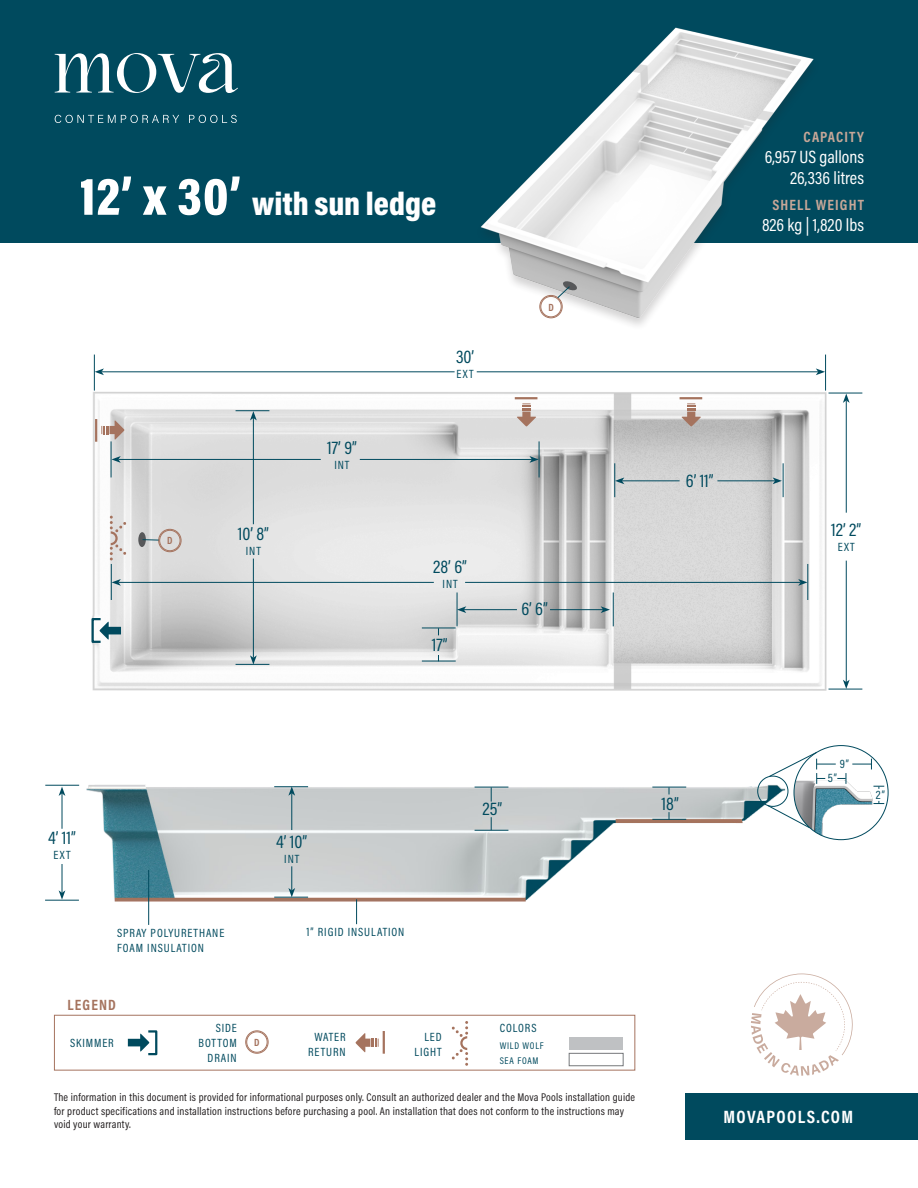
<style>
.page{position:relative;width:918px;height:1188px;background:#fff}
.page>*{position:absolute;margin:0;border:0;box-sizing:border-box;transform-origin:0 0}
.t1{font:900 33px "Acumin Pro Cond";color:#fff}
.t2{font:18px "Acumin Pro Cond";color:#004a5e}
.t3{font:18px "Acumin Pro Cond";color:#fff}
.t4{font:700 18px "Acumin Pro Cond";letter-spacing:.075em;color:#fff}
.t5{font:700 15px "Acumin Pro Cond";letter-spacing:.075em;color:#c7a798}
.t6{font:700 15px "Acumin Pro Cond";letter-spacing:.075em;color:#a5735e}
.t7{font:12px "Acumin Pro Cond";letter-spacing:.075em;color:#004a5e}
.t8{font:11.25px/13.5px "Acumin Pro Cond";letter-spacing:.02em;color:#231f20}
.t9{font:700 10.5px "Acumin Pro Cond";color:#a5735e}
.t10{font:9.75px "Acumin Pro Cond";letter-spacing:.075em;color:#004a5e}
.s1{font-size:54px}
</style>
<div class="page">
<div style="left:0;top:0;width:918px;height:243px;background:#004a5e"></div>
<svg style="left:55px;top:115px;width:124px;height:8px"></svg>
<svg style="left:189px;top:115px;width:48px;height:8px"></svg>
<svg style="left:55px;top:53px;width:183px;height:40px"></svg>
<div style="left:569px;top:1037px;width:54px;height:13px;background:#bfc1c3"></div>
<div style="left:569px;top:1053px;width:54px;height:13px;border:1px solid #76787b"></div>
<div style="left:54px;top:1015px;width:581px;height:55px;border:1px solid #a5735e"></div>
<div style="left:147px;top:1030px;width:10px;height:25px;border:2px solid #004a5e"></div>
<svg style="left:128px;top:1033px;width:21px;height:19px"></svg>
<hr style="left:383px;top:1031px;width:2px;height:23px;background:#a5735e">
<svg style="left:356px;top:1033px;width:23px;height:20px"></svg>
<div style="left:246px;top:1031px;width:22px;height:22px;border:1px solid #a5735e;border-radius:50%"></div>
<svg style="left:452px;top:1021px;width:16px;height:45px"></svg>
<div style="left:686px;top:1093px;width:232px;height:46px;background:#004a5e"></div>
<svg style="left:751px;top:974px;width:102px;height:102px"></svg>
<img style="left:421px;top:27px;width:406px;height:347px">
<div style="left:540px;top:295px;width:22px;height:23px;border:1px solid #a5735e;border-radius:50%"></div>
<div style="left:540px;top:296px;width:22px;height:21px;border:1px solid #a5735e;border-radius:50%"></div>
<svg style="left:557px;top:281px;width:21px;height:18px"></svg>
<img style="left:92px;top:374px;width:771px;height:317px">
<svg style="left:110px;top:516px;width:16px;height:44px"></svg>
<hr style="left:94px;top:355px;width:1px;height:36px;background:#004a5e">
<hr style="left:111px;top:441px;width:1px;height:36px;background:#004a5e">
<hr style="left:539px;top:441px;width:1px;height:36px;background:#004a5e">
<hr style="left:111px;top:564px;width:1px;height:36px;background:#004a5e">
<hr style="left:808px;top:564px;width:1px;height:36px;background:#004a5e">
<hr style="left:825px;top:355px;width:1px;height:36px;background:#004a5e">
<hr style="left:102px;top:372px;width:353px;height:1px;background:#004a5e">
<svg style="left:95px;top:368px;width:9px;height:7px"></svg>
<hr style="left:477px;top:372px;width:341px;height:1px;background:#004a5e">
<svg style="left:816px;top:368px;width:9px;height:7px"></svg>
<hr style="left:465px;top:582px;width:336px;height:1px;background:#004a5e">
<svg style="left:798px;top:579px;width:10px;height:7px"></svg>
<hr style="left:360px;top:459px;width:172px;height:1px;background:#004a5e">
<svg style="left:529px;top:456px;width:10px;height:7px"></svg>
<hr style="left:118px;top:582px;width:316px;height:1px;background:#004a5e">
<svg style="left:112px;top:579px;width:9px;height:7px"></svg>
<hr style="left:118px;top:459px;width:203px;height:1px;background:#004a5e">
<svg style="left:111px;top:456px;width:10px;height:7px"></svg>
<hr style="left:829px;top:393px;width:33px;height:1px;background:#004a5e">
<hr style="left:829px;top:689px;width:33px;height:1px;background:#004a5e">
<hr style="left:846px;top:561px;width:1px;height:121px;background:#004a5e">
<svg style="left:843px;top:680px;width:7px;height:9px"></svg>
<hr style="left:846px;top:400px;width:1px;height:113px;background:#004a5e">
<svg style="left:843px;top:394px;width:7px;height:9px"></svg>
<hr style="left:253px;top:559px;width:1px;height:99px;background:#004a5e">
<svg style="left:250px;top:655px;width:7px;height:9px"></svg>
<hr style="left:253px;top:418px;width:1px;height:106px;background:#004a5e">
<svg style="left:250px;top:411px;width:7px;height:9px"></svg>
<hr style="left:717px;top:481px;width:58px;height:1px;background:#004a5e">
<svg style="left:773px;top:477px;width:9px;height:7px"></svg>
<hr style="left:622px;top:481px;width:58px;height:1px;background:#004a5e">
<svg style="left:615px;top:477px;width:9px;height:7px"></svg>
<div style="left:91px;top:618px;width:11px;height:25px;border:2px solid #004a5e"></div>
<svg style="left:100px;top:621px;width:21px;height:19px"></svg>
<hr style="left:680px;top:397px;width:22px;height:2px;background:#a5735e">
<svg style="left:681px;top:403px;width:21px;height:23px"></svg>
<hr style="left:515px;top:397px;width:22px;height:2px;background:#a5735e">
<svg style="left:516px;top:403px;width:21px;height:23px"></svg>
<hr style="left:95px;top:419px;width:2px;height:23px;background:#a5735e">
<svg style="left:101px;top:420px;width:23px;height:20px"></svg>
<hr style="left:550px;top:609px;width:53px;height:1px;background:#004a5e">
<svg style="left:601px;top:606px;width:9px;height:7px"></svg>
<hr style="left:464px;top:609px;width:53px;height:1px;background:#004a5e">
<svg style="left:458px;top:606px;width:8px;height:7px"></svg>
<hr style="left:613px;top:592px;width:1px;height:34px;background:#004a5e">
<hr style="left:614px;top:463px;width:1px;height:34px;background:#004a5e">
<hr style="left:783px;top:463px;width:1px;height:34px;background:#004a5e">
<hr style="left:457px;top:592px;width:1px;height:34px;background:#004a5e">
<hr style="left:236px;top:410px;width:33px;height:1px;background:#004a5e">
<hr style="left:236px;top:664px;width:33px;height:1px;background:#004a5e">
<hr style="left:422px;top:628px;width:34px;height:1px;background:#004a5e">
<hr style="left:422px;top:661px;width:34px;height:1px;background:#004a5e">
<div style="left:159px;top:529px;width:22px;height:23px;border:1px solid #a5735e;border-radius:50%"></div>
<div style="left:159px;top:530px;width:21px;height:21px;border:1px solid #a5735e;border-radius:50%"></div>
<div style="left:138px;top:532px;width:8px;height:15px;background:#57585a;border-radius:50%"></div>
<svg style="left:142px;top:539px;width:17px;height:2px"></svg>
<img style="left:45px;top:784px;width:712px;height:141px">
<svg style="left:59px;top:864px;width:6px;height:36px"></svg>
<hr style="left:62px;top:794px;width:1px;height:35px;background:#004a5e">
<svg style="left:59px;top:787px;width:6px;height:9px"></svg>
<hr style="left:45px;top:785px;width:34px;height:1px;background:#004a5e">
<hr style="left:274px;top:786px;width:34px;height:1px;background:#004a5e">
<hr style="left:45px;top:900px;width:34px;height:1px;background:#004a5e">
<img style="left:810px;top:746px;width:78px;height:91px">
<svg style="left:757px;top:751px;width:127px;height:78px"></svg>
<svg style="left:356px;top:899px;width:1px;height:25px"></svg>
<hr style="left:148px;top:870px;width:1px;height:55px;background:#004a5e">
<svg style="left:288px;top:866px;width:7px;height:31px"></svg>
<hr style="left:291px;top:793px;width:1px;height:37px;background:#004a5e">
<svg style="left:288px;top:786px;width:7px;height:10px"></svg>
<hr style="left:475px;top:787px;width:33px;height:1px;background:#004a5e">
<hr style="left:652px;top:787px;width:34px;height:1px;background:#004a5e">
<svg style="left:491px;top:787px;width:1px;height:15px"></svg>
<svg style="left:491px;top:817px;width:1px;height:13px"></svg>
<hr style="left:475px;top:830px;width:33px;height:1px;background:#004a5e">
<hr style="left:652px;top:819px;width:34px;height:1px;background:#004a5e">
<hr style="left:274px;top:897px;width:34px;height:1px;background:#004a5e">
<p class="t1" style="left:80px;top:182px;width:358px"><span class="s1">12’ x 30’</span> with sun ledge</p>
<p class="t9" style="left:167px;top:534px;width:7px">D</p>
<p class="t2" style="left:238px;top:522px;width:33px">10’ 8”</p>
<p class="t7" style="left:246px;top:543px;width:16px">INT</p>
<p class="t2" style="left:327px;top:436px;width:31px">17’ 9”</p>
<p class="t7" style="left:335px;top:457px;width:16px">INT</p>
<p class="t2" style="left:456px;top:345px;width:20px">30’</p>
<p class="t7" style="left:457px;top:366px;width:19px">EXT</p>
<p class="t2" style="left:433px;top:556px;width:35px">28’ 6”</p>
<p class="t7" style="left:443px;top:577px;width:16px">INT</p>
<p class="t2" style="left:432px;top:633px;width:17px">17”</p>
<p class="t9" style="left:548px;top:300px;width:7px">D</p>
<p class="t2" style="left:521px;top:598px;width:28px">6’ 6”</p>
<p class="t5" style="left:804px;top:127px;width:62px">CAPACITY</p>
<p class="t3" style="left:765px;top:145px;width:101px">6,957 US gallons</p>
<p class="t3" style="left:790px;top:166px;width:75px">26,336 litres</p>
<p class="t5" style="left:773px;top:195px;width:93px">SHELL WEIGHT</p>
<p class="t3" style="left:762px;top:214px;width:103px">826 kg | 1,820 lbs</p>
<p class="t2" style="left:686px;top:469px;width:29px">6’ 11”</p>
<p class="t2" style="left:831px;top:518px;width:31px">12’ 2”</p>
<p class="t7" style="left:838px;top:539px;width:19px">EXT</p>
<p class="t2" style="left:48px;top:826px;width:29px">4’ 11”</p>
<p class="t7" style="left:53px;top:847px;width:19px">EXT</p>
<p class="t2" style="left:276px;top:831px;width:33px">4’ 10”</p>
<p class="t7" style="left:284px;top:852px;width:16px">INT</p>
<p class="t7" style="left:117px;top:925px;width:109px">SPRAY POLYURETHANE</p>
<p class="t7" style="left:307px;top:924px;width:99px">1” RIGID INSULATION</p>
<p class="t7" style="left:117px;top:940px;width:88px">FOAM INSULATION</p>
<p class="t6" style="left:68px;top:994px;width:50px">LEGEND</p>
<p class="t7" style="left:70px;top:1035px;width:45px">SKIMMER</p>
<p class="t7" style="left:216px;top:1020px;width:23px">SIDE</p>
<p class="t7" style="left:199px;top:1035px;width:40px">BOTTOM</p>
<p class="t7" style="left:208px;top:1050px;width:31px">DRAIN</p>
<p class="t9" style="left:254px;top:1035px;width:7px">D</p>
<p class="t7" style="left:314px;top:1029px;width:33px">WATER</p>
<p class="t7" style="left:308px;top:1044px;width:39px">RETURN</p>
<p class="t7" style="left:424px;top:1029px;width:19px">LED</p>
<p class="t7" style="left:414px;top:1044px;width:29px">LIGHT</p>
<p class="t2" style="left:482px;top:797px;width:21px">25”</p>
<p class="t2" style="left:662px;top:792px;width:19px">18”</p>
<p class="t7" style="left:500px;top:1020px;width:38px">COLORS</p>
<p class="t10" style="left:500px;top:1039px;width:45px">WILD WOLF</p>
<p class="t10" style="left:500px;top:1054px;width:40px">SEA FOAM</p>
<p class="t8" style="left:54px;top:1090px;width:583px">The information in this document is provided for informational purposes only. Consult an authorized dealer and the Mova Pools installation guide for product specifications and installation instructions before purchasing a pool. An installation that does not conform to the instructions may void your warranty.</p>
<p class="t7" style="left:840px;top:756px;width:11px">9”</p>
<p class="t7" style="left:828px;top:770px;width:11px">5”</p>
<p class="t7" style="left:876px;top:787px;width:10px">2”</p>
<p class="t4" style="left:724px;top:1105px;width:131px">MOVAPOOLS.COM</p>
</div>
